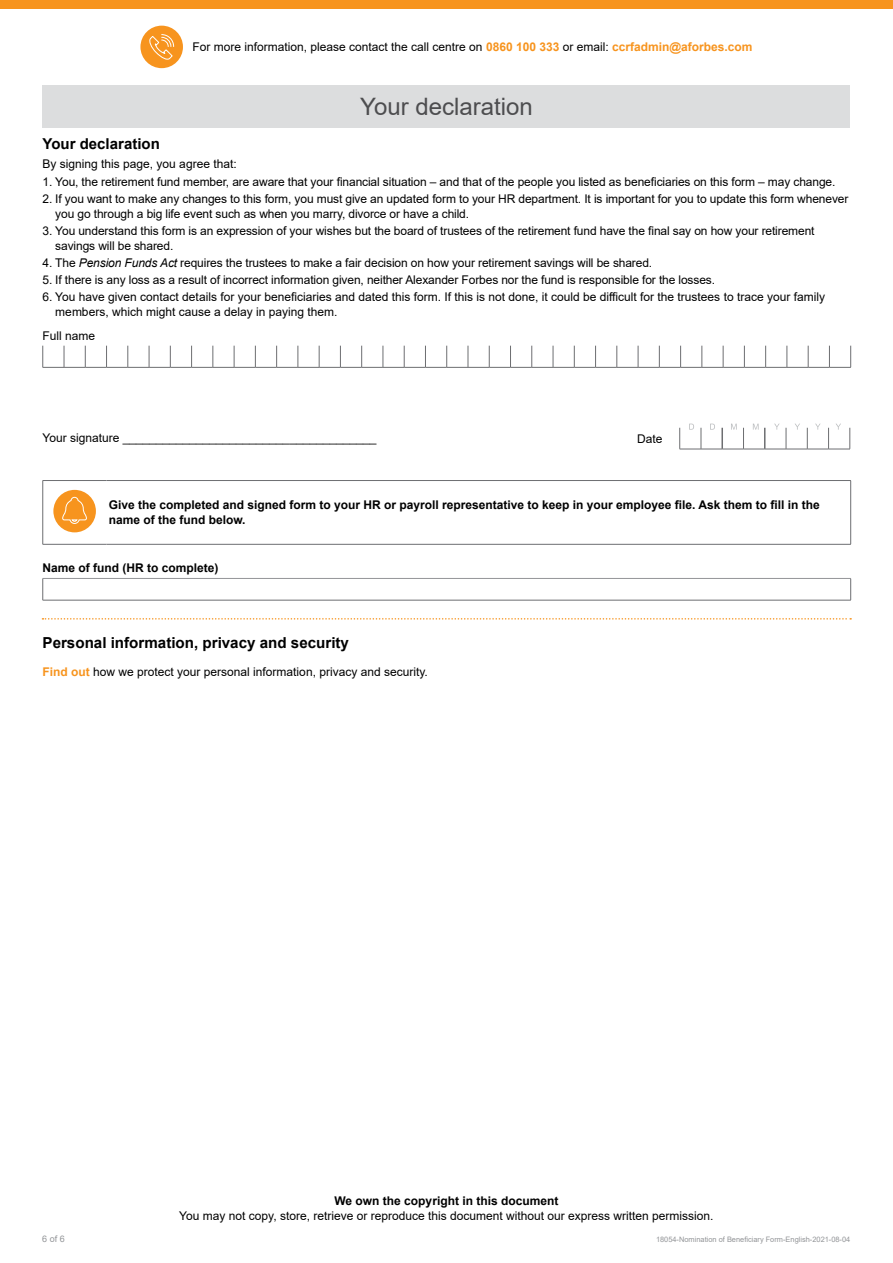
<style>
.page{position:relative;width:893px;height:1263px;background:#fff}
.page>*{position:absolute;margin:0;border:0;box-sizing:border-box;transform-origin:0 0}
.t1{font:24px "Arial";color:#4d4d4f}
.t2{font:700 15.15px "Arial";color:#000}
.t3{font:700 15px "Arial";color:#000}
.t4{font:12px/15px "Arial";letter-spacing:-.01em;color:#000}
.t5{font:700 12px/15px "Arial";color:#000}
.t6{font:9px "Arial";color:#939598}
.t7{font:7.5px "Arial";color:#939598}
.s1{font-weight:700;color:#f7941e}
.s2{font-style:italic}
</style>
<div class="page">
<div style="left:140px;top:26px;width:43px;height:42px;background:#f7941e;border-radius:50%"></div>
<svg style="left:149px;top:34px;width:26px;height:26px"></svg>
<div style="left:0;top:0;width:893px;height:8px;background:#f7941e"></div>
<div style="left:43px;top:85px;width:807px;height:43px;background:#dcddde"></div>
<svg style="left:43px;top:346px;width:808px;height:22px"></svg>
<hr style="left:43px;top:480px;width:64px;height:1px;background:#6d6e71">
<hr style="left:43px;top:481px;width:1px;height:63px;background:#6d6e71">
<hr style="left:107px;top:480px;width:744px;height:1px;background:#6d6e71">
<hr style="left:850px;top:481px;width:1px;height:63px;background:#6d6e71">
<hr style="left:43px;top:544px;width:64px;height:1px;background:#6d6e71">
<hr style="left:107px;top:544px;width:744px;height:1px;background:#6d6e71">
<div style="left:53px;top:490px;width:43px;height:42px;background:#f7941e;border-radius:50%"></div>
<svg style="left:62px;top:497px;width:25px;height:27px"></svg>
<hr style="left:43px;top:578px;width:808px;height:1px;background:#939598">
<svg style="left:43px;top:579px;width:1px;height:21px"></svg>
<svg style="left:850px;top:579px;width:1px;height:21px"></svg>
<hr style="left:43px;top:600px;width:808px;height:1px;background:#6d6e71">
<svg style="left:42px;top:618px;width:809px;height:2px"></svg>
<svg style="left:679px;top:424px;width:171px;height:26px"></svg>
<p class="t4" style="left:192px;top:39px;width:561px">For more information, please contact the call centre on <span class="s1">0860 100 333</span> or email: <span class="s1">ccrfadmin@aforbes.com</span></p>
<h1 class="t1" style="left:360px;top:90px;width:174px">Your declaration</h1>
<p class="t3" style="left:43px;top:133px;width:119px">Your declaration</p>
<p class="t4" style="left:43px;top:157px;width:196px">By signing this page, you agree that:</p>
<p class="t4" style="left:43px;top:174px;width:794px">1. You, the retirement fund member, are aware that your financial situation – and that of the people you listed as beneficiaries on this form – may change.</p>
<p class="t4" style="left:55px;top:191px;width:795px;text-indent:-13px">2. If you want to make any changes to this form, you must give an updated form to your HR department. It is important for you to update this form whenever you go through a big life event such as when you marry, divorce or have a child.</p>
<p class="t4" style="left:55px;top:223px;width:761px;text-indent:-13px">3. You understand this form is an expression of your wishes but the board of trustees of the retirement fund have the final say on how your retirement savings will be shared.</p>
<p class="t4" style="left:43px;top:255px;width:611px">4. The <span class="s2">Pension Funds Act</span> requires the trustees to make a fair decision on how your retirement savings will be shared.</p>
<p class="t4" style="left:43px;top:272px;width:674px">5. If there is any loss as a result of incorrect information given, neither Alexander Forbes nor the fund is responsible for the losses.</p>
<p class="t4" style="left:55px;top:289px;width:771px;text-indent:-13px">6. You have given contact details for your beneficiaries and dated this form. If this is not done, it could be difficult for the trustees to trace your family members, which might cause a delay in paying them.</p>
<p class="t4" style="left:43px;top:328px;width:54px">Full name</p>
<p class="t4" style="left:43px;top:430px;width:335px">Your signature ______________________________________</p>
<p class="t4" style="left:637px;top:431px;width:27px">Date</p>
<p class="t5" style="left:109px;top:498px;width:713px">Give the completed and signed form to your HR or payroll representative to keep in your employee file. Ask them to fill in the name of the fund below.</p>
<p class="t5" style="left:43px;top:561px;width:178px">Name of fund (HR to complete)</p>
<p class="t2" style="left:43px;top:632px;width:308px">Personal information, privacy and security</p>
<p class="t4" style="left:43px;top:664px;width:387px"><span class="s1">Find out</span> how we protect your personal information, privacy and security.</p>
<p class="t5" style="left:334px;top:1193px;width:225px">We own the copyright in this document</p>
<p class="t4" style="left:179px;top:1208px;width:536px">You may not copy, store, retrieve or reproduce this document without our express written permission.</p>
<p class="t6" style="left:42px;top:1232px;width:24px">6 of 6</p>
<p class="t7" style="left:656px;top:1234px;width:196px">18054-Nomination of Beneficiary Form-English-2021-08-04</p>
</div>
